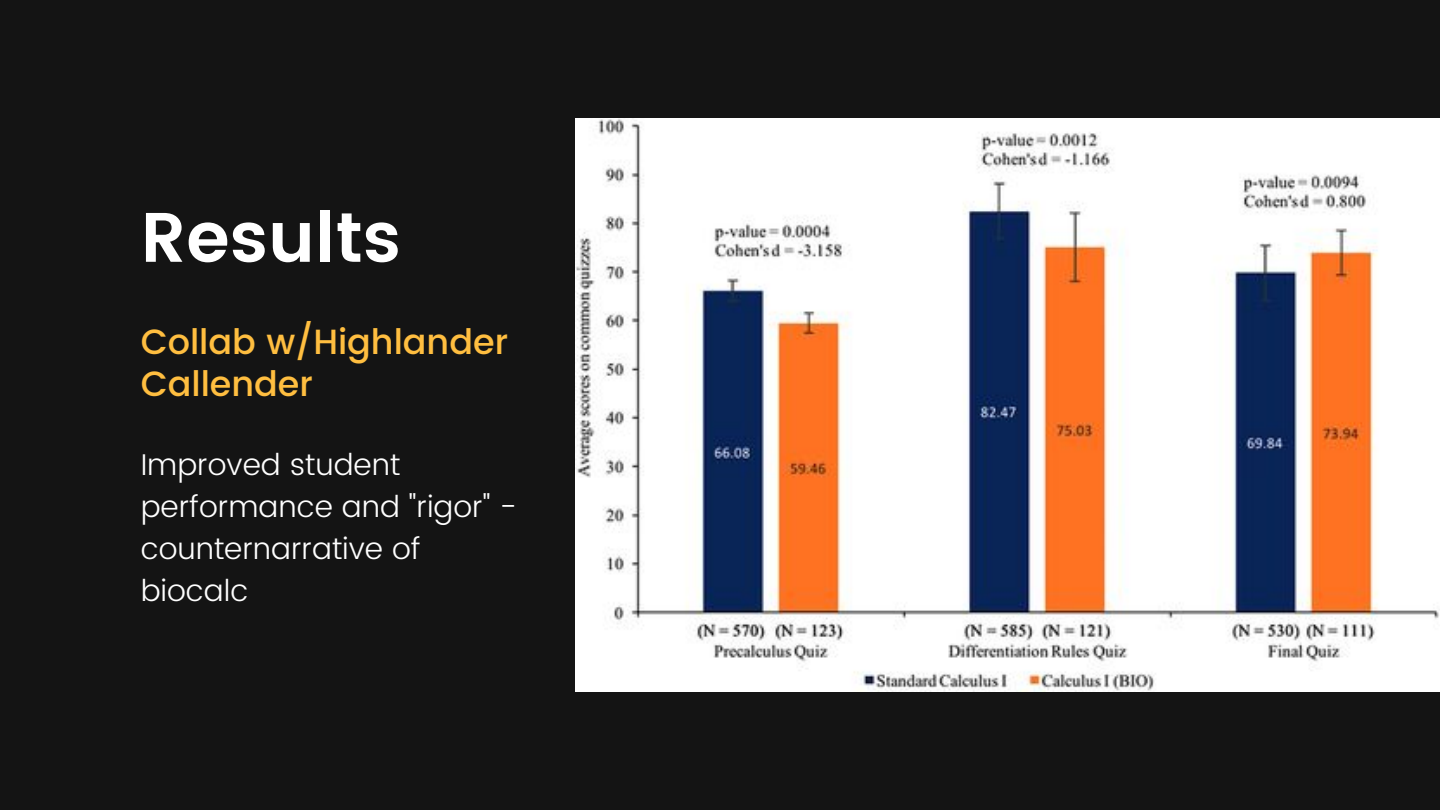
<style>
.page{position:relative;width:1440px;height:810px;background:#141414}
.page>*{position:absolute;margin:0;border:0;box-sizing:border-box;transform-origin:0 0}
.t1{font:600 70px "Poppins";color:#fff}
.t2{font:500 35px/41.2px "Poppins";color:#ffbe40}
.t3{font:300 30px/42px "Poppins";color:#fff}
</style>
<div class="page">
<img style="left:576px;top:118px;width:864px;height:574px">
<p class="t1" style="left:141px;top:197px;width:262px">Results</p>
<p class="t2" style="left:141px;top:322px;width:369px">Collab w/Highlander<br>Callender</p>
<p class="t3" style="left:141px;top:444px;width:378px">Improved student performance and "rigor" - counternarrative of biocalc</p>
</div>
